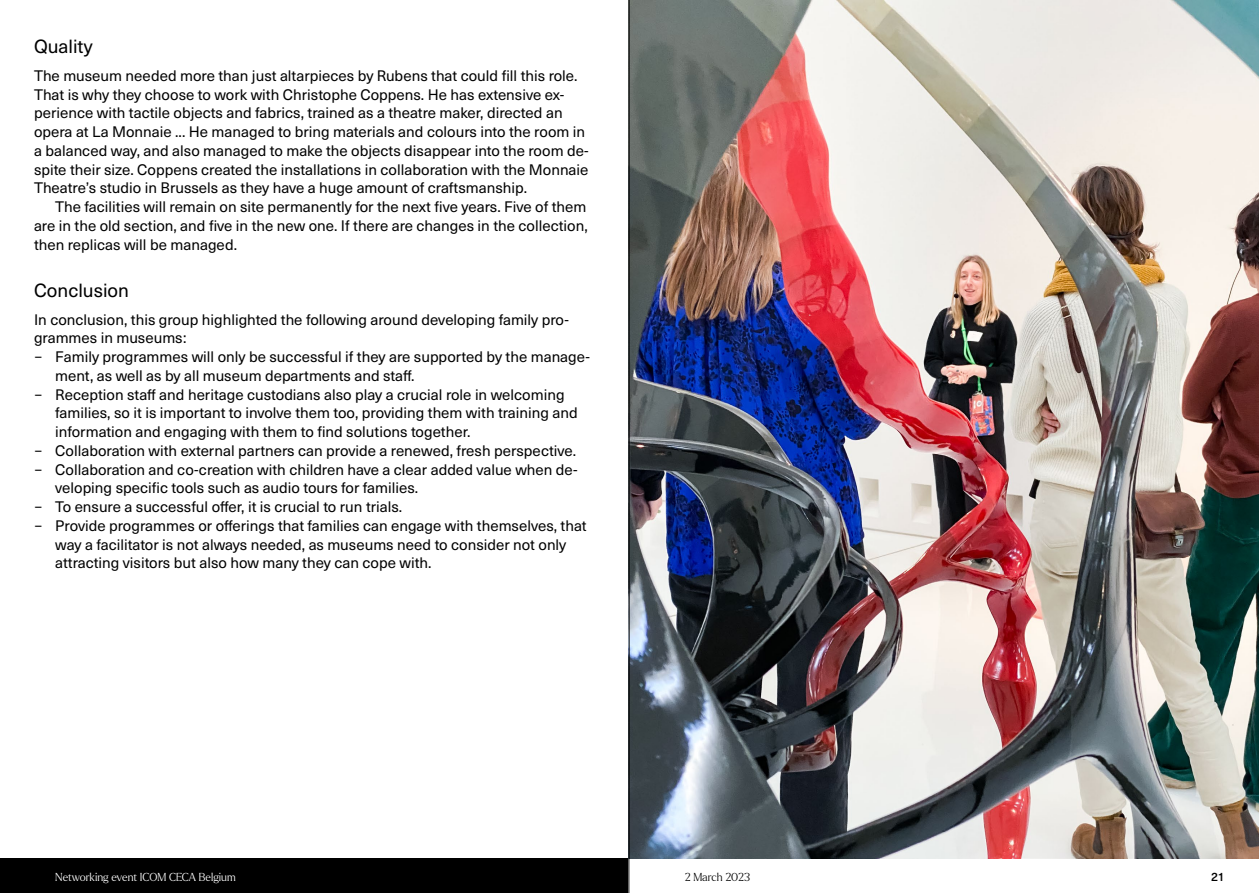
<style>
.page{position:relative;width:1259px;height:893px;background:#fff}
.page>*{position:absolute;margin:0;border:0;box-sizing:border-box;transform-origin:0 0}
.t1{font:18.75px "Neue Haas Unica W1 G";color:#000}
.t2{font:15px/18.8px "Neue Haas Unica W1 G";color:#000}
.t3{font:500 12px "Neue Haas Unica W1 G";color:#000}
.t4{font:300 11.25px "Larken";letter-spacing:-.005em;color:#fff}
.t5{font:300 11.25px "Larken";letter-spacing:-.005em;color:#000}
</style>
<div class="page">
<div style="left:0;top:859px;width:629px;height:34px;background:#000"></div>
<img style="left:630px;top:0;width:629px;height:859px">
<hr style="left:629px;top:0;width:1px;height:859px;background:#000">
<p class="t1" style="left:34px;top:32px;width:60px">Quality</p>
<p class="t2" style="left:34px;top:65px;width:556px">The museum needed more than just altarpieces by Rubens that could fill this role.<br>That is why they choose to work with Christophe Coppens. He has extensive ex&shy;perience with tactile objects and fabrics, trained as a theatre maker, directed an opera at La Monnaie ... He managed to bring materials and colours into the room in a balanced way, and also managed to make the objects disappear into the room de&shy;spite their size. Coppens created the installations in collaboration with the Monnaie Theatre’s studio in Brussels as they have a huge amount of craftsmanship.</p>
<p class="t2" style="left:34px;top:197px;width:555px;text-align:justify;text-indent:21px">The facilities will remain on site permanently for the next five years. Five of them are in the old section, and five in the new one. If there are changes in the collection, then replicas will be managed.</p>
<p class="t1" style="left:34px;top:276px;width:96px">Conclusion</p>
<p class="t2" style="left:34px;top:309px;width:536px">In conclusion, this group highlighted the following around developing family pro-</p>
<p class="t2" style="left:34px;top:328px;width:154px">grammes in museums:</p>
<p class="t2" style="left:34px;top:347px;width:557px">− Family programmes will only be successful if they are supported by the manage-</p>
<p class="t2" style="left:55px;top:365px;width:361px">ment, as well as by all museum departments and staff.</p>
<p class="t2" style="left:34px;top:384px;width:532px">− Reception staff and heritage custodians also play a crucial role in welcoming</p>
<p class="t2" style="left:55px;top:403px;width:524px">families, so it is important to involve them too, providing them with training and</p>
<p class="t2" style="left:55px;top:422px;width:417px">information and engaging with them to find solutions together.</p>
<p class="t2" style="left:34px;top:440px;width:543px">− Collaboration with external partners can provide a renewed, fresh perspective.</p>
<p class="t2" style="left:34px;top:459px;width:545px">− Collaboration and co-creation with children have a clear added value when de-</p>
<p class="t2" style="left:55px;top:478px;width:364px">veloping specific tools such as audio tours for families.</p>
<p class="t2" style="left:34px;top:497px;width:370px">− To ensure a successful offer, it is crucial to run trials.</p>
<p class="t2" style="left:34px;top:515px;width:554px">− Provide programmes or offerings that families can engage with themselves, that</p>
<p class="t2" style="left:55px;top:534px;width:512px">way a facilitator is not always needed, as museums need to consider not only</p>
<p class="t2" style="left:55px;top:553px;width:378px">attracting visitors but also how many they can cope with.</p>
<p class="t4" style="left:55px;top:869px;width:182px">Networking event ICOM CECA Belgium</p>
<p class="t5" style="left:685px;top:869px;width:67px">2 March 2023</p>
<p class="t3" style="left:1211px;top:867px;width:15px">21</p>
</div>
